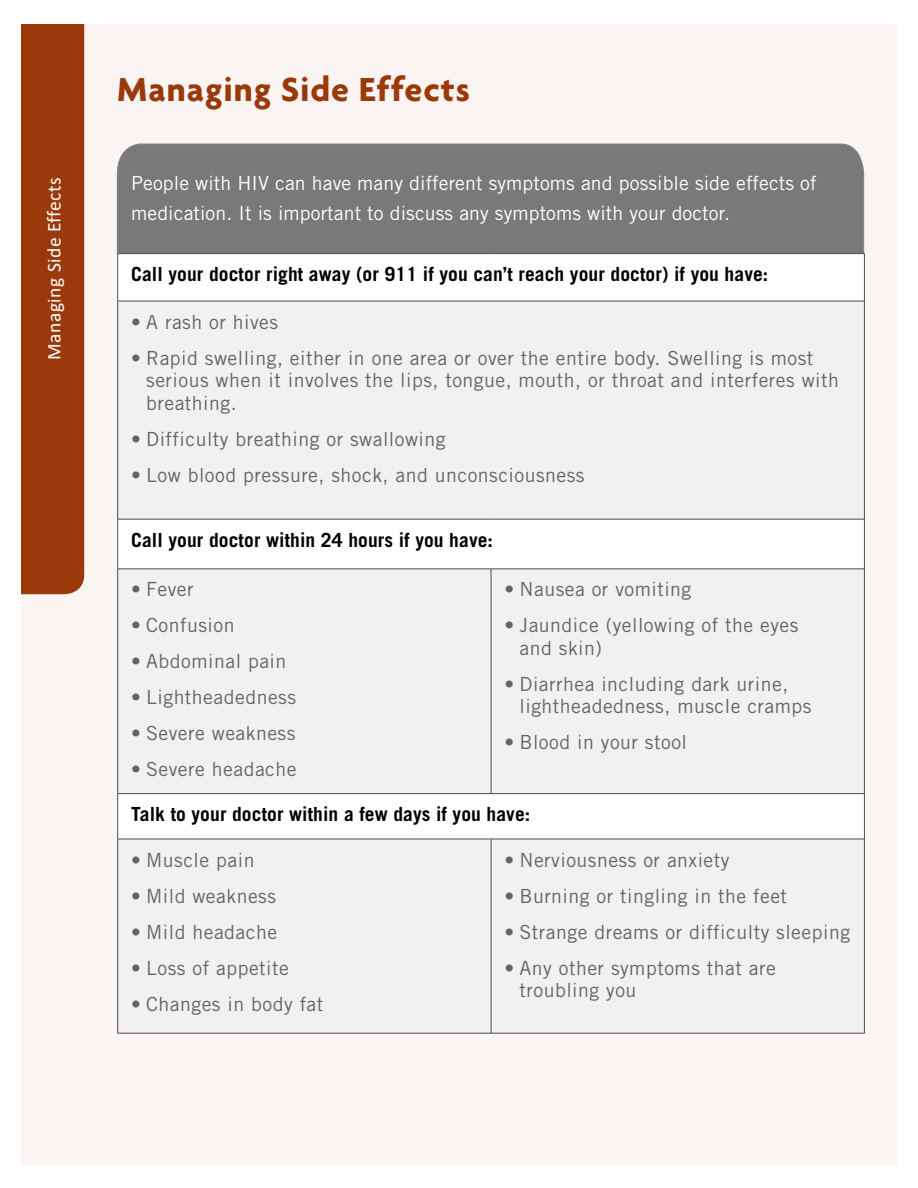
<style>
.page{position:relative;width:918px;height:1188px;background:#fff}
.page>*{position:absolute;margin:0;border:0;box-sizing:border-box;transform-origin:0 0}
.t1{font:700 36px "Agenda";letter-spacing:.025em;color:#9a3909}
.t2{font:19.5px/22.5px "Trade Gothic LT Std";letter-spacing:.025em;color:#636466}
.t3{font:700 19.5px "Trade Gothic LT Std";letter-spacing:.005em;color:#000}
.t4{font:19.5px/30px "Trade Gothic LT Std";letter-spacing:.005em;color:#fff}
.t5{font:19.5px "Calibri";letter-spacing:.025em;color:#fff}
</style>
<div class="page">
<div style="left:21px;top:24px;width:876px;height:1140px;background:#faf5f3"></div>
<div style="left:21px;top:24px;width:63px;height:570px;background:#9a3909"></div>
<div style="left:117px;top:143px;width:747px;height:111px;background:#79797b"></div>
<div style="left:118px;top:254px;width:746px;height:47px;background:#fff"></div>
<svg style="left:118px;top:302px;width:746px;height:731px;fill:#f1f1f2"></svg>
<hr style="left:118px;top:253px;width:373px;height:1px;background:#4d4d4f">
<hr style="left:117px;top:254px;width:1px;height:47px;background:#4d4d4f">
<hr style="left:491px;top:253px;width:374px;height:1px;background:#4d4d4f">
<hr style="left:864px;top:254px;width:1px;height:47px;background:#4d4d4f">
<hr style="left:118px;top:301px;width:373px;height:1px;background:#4d4d4f">
<hr style="left:117px;top:301px;width:1px;height:218px;background:#4d4d4f">
<hr style="left:491px;top:301px;width:374px;height:1px;background:#4d4d4f">
<hr style="left:864px;top:301px;width:1px;height:218px;background:#4d4d4f">
<hr style="left:118px;top:519px;width:373px;height:1px;background:#4d4d4f">
<hr style="left:117px;top:519px;width:1px;height:50px;background:#4d4d4f">
<hr style="left:491px;top:519px;width:374px;height:1px;background:#4d4d4f">
<hr style="left:864px;top:519px;width:1px;height:50px;background:#4d4d4f">
<hr style="left:118px;top:569px;width:373px;height:1px;background:#4d4d4f">
<hr style="left:117px;top:569px;width:1px;height:224px;background:#4d4d4f">
<hr style="left:491px;top:569px;width:374px;height:1px;background:#4d4d4f">
<hr style="left:491px;top:569px;width:1px;height:224px;background:#4d4d4f">
<hr style="left:864px;top:569px;width:1px;height:224px;background:#4d4d4f">
<hr style="left:118px;top:793px;width:373px;height:1px;background:#4d4d4f">
<hr style="left:117px;top:794px;width:1px;height:45px;background:#4d4d4f">
<hr style="left:491px;top:793px;width:374px;height:1px;background:#4d4d4f">
<hr style="left:864px;top:794px;width:1px;height:45px;background:#4d4d4f">
<hr style="left:118px;top:839px;width:373px;height:1px;background:#4d4d4f">
<hr style="left:117px;top:839px;width:1px;height:194px;background:#4d4d4f">
<hr style="left:491px;top:839px;width:374px;height:1px;background:#4d4d4f">
<hr style="left:491px;top:839px;width:1px;height:194px;background:#4d4d4f">
<hr style="left:864px;top:839px;width:1px;height:194px;background:#4d4d4f">
<hr style="left:118px;top:1033px;width:373px;height:1px;background:#4d4d4f">
<hr style="left:491px;top:1033px;width:374px;height:1px;background:#4d4d4f">
<p class="t5" style="left:40px;top:360px;width:184px;rotate:-90deg">Managing Side Effects</p>
<h1 class="t1" style="left:117px;top:67px;width:355px">Managing Side Effects</h1>
<p class="t4" style="left:131px;top:168px;width:687px">People with HIV can have many different symptoms and possible side effects of medication. It is important to discuss any symptoms with your doctor.</p>
<p class="t3" style="left:131px;top:262px;width:639px">Call your doctor right away (or 911 if you can’t reach your doctor) if you have:</p>
<p class="t2" style="left:131px;top:310px;width:148px">• A rash or hives</p>
<p class="t2" style="left:146px;top:346px;width:694px;text-indent:-15px">• Rapid swelling, either in one area or over the entire body. Swelling is most serious when it involves the lips, tongue, mouth, or throat and interferes with breathing.</p>
<p class="t2" style="left:131px;top:427px;width:316px">• Difficulty breathing or swallowing</p>
<p class="t2" style="left:131px;top:463px;width:455px">• Low blood pressure, shock, and unconsciousness</p>
<p class="t3" style="left:131px;top:528px;width:363px">Call your doctor within 24 hours if you have:</p>
<p class="t2" style="left:131px;top:578px;width:64px">• Fever</p>
<p class="t2" style="left:131px;top:614px;width:105px">• Confusion</p>
<p class="t2" style="left:131px;top:650px;width:157px">• Abdominal pain</p>
<p class="t2" style="left:131px;top:686px;width:166px">• Lightheadedness</p>
<p class="t2" style="left:131px;top:722px;width:166px">• Severe weakness</p>
<p class="t2" style="left:131px;top:758px;width:167px">• Severe headache</p>
<p class="t2" style="left:505px;top:578px;width:188px">• Nausea or vomiting</p>
<p class="t2" style="left:520px;top:614px;width:280px;text-indent:-15px">• Jaundice (yellowing of the eyes and skin)</p>
<p class="t2" style="left:520px;top:672px;width:293px;text-indent:-15px">• Diarrhea including dark urine, lightheadedness, muscle cramps</p>
<p class="t2" style="left:505px;top:731px;width:184px">• Blood in your stool</p>
<p class="t3" style="left:131px;top:802px;width:401px">Talk to your doctor within a few days if you have:</p>
<p class="t2" style="left:131px;top:848px;width:125px">• Muscle pain</p>
<p class="t2" style="left:131px;top:884px;width:146px">• Mild weakness</p>
<p class="t2" style="left:131px;top:920px;width:147px">• Mild headache</p>
<p class="t2" style="left:131px;top:956px;width:159px">• Loss of appetite</p>
<p class="t2" style="left:131px;top:992px;width:194px">• Changes in body fat</p>
<p class="t2" style="left:505px;top:848px;width:226px">• Nerviousness or anxiety</p>
<p class="t2" style="left:505px;top:884px;width:284px">• Burning or tingling in the feet</p>
<p class="t2" style="left:505px;top:920px;width:347px">• Strange dreams or difficulty sleeping</p>
<p class="t2" style="left:520px;top:956px;width:258px;text-indent:-15px">• Any other symptoms that are troubling you</p>
</div>
